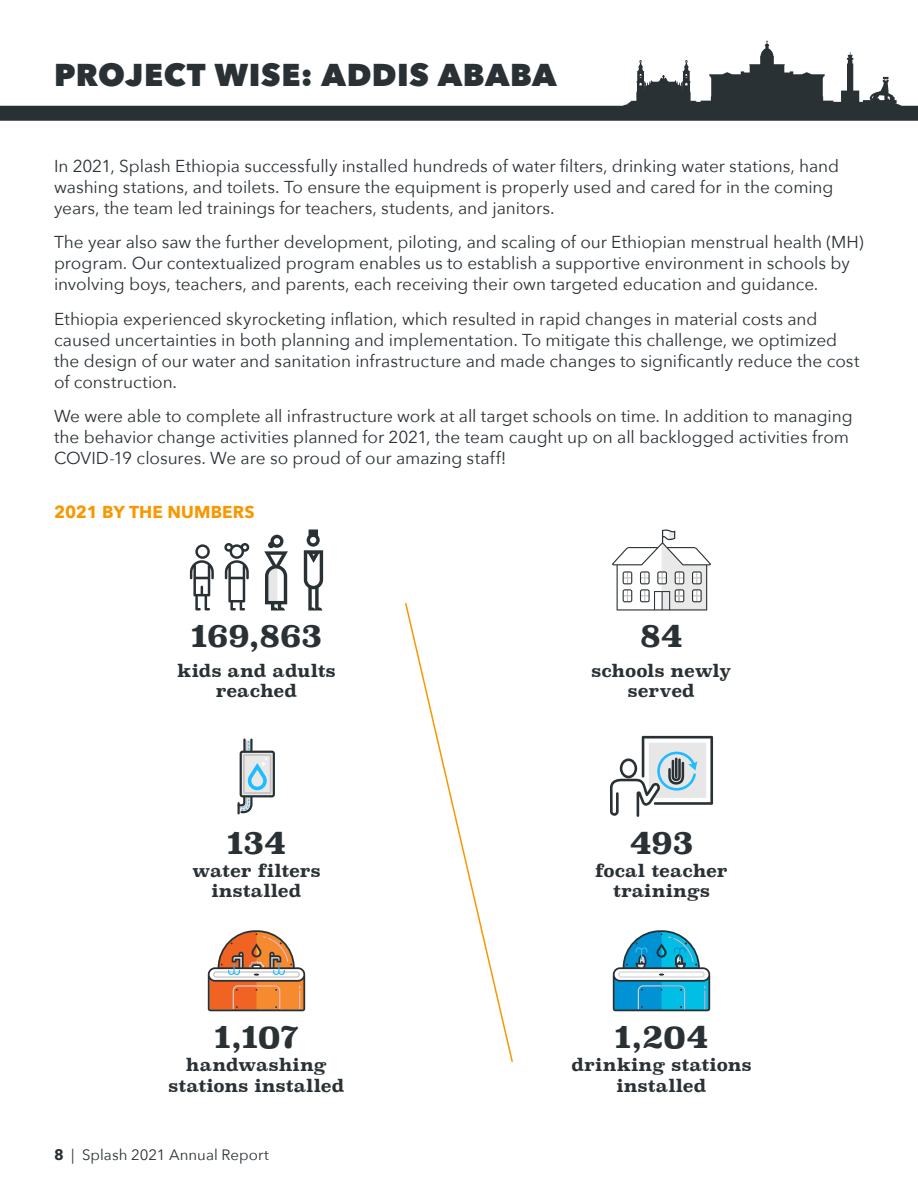
<style>
.page{position:relative;width:918px;height:1188px;background:#fff}
.page>*{position:absolute;margin:0;border:0;box-sizing:border-box;transform-origin:0 0}
.Impact-Numbers{font:700 32.25px "Superclarendon";letter-spacing:-.025em;color:#2a3135}
.t1{font:800 31.5px "Avenir Next";letter-spacing:.015em;color:#2a3135}
.t2{font:17.25px/21px "Avenir Next";letter-spacing:-.005em;color:#2a3135}
.Impact-Numbers-2{font:700 17.25px/20.2px "Superclarendon";color:#2a3135;text-align:center}
.t3{font:700 17.25px "Avenir Next";letter-spacing:.01em;color:#f79800}
.t4{font:15px "Avenir Next";color:#2a3135}
.s1{font-weight:700}
</style>
<div class="page">
<svg style="left:190px;top:544px;width:24px;height:66px"></svg>
<svg style="left:224px;top:543px;width:25px;height:67px"></svg>
<svg style="left:304px;top:530px;width:19px;height:80px"></svg>
<svg style="left:264px;top:535px;width:24px;height:75px"></svg>
<svg style="left:612px;top:530px;width:99px;height:80px"></svg>
<hr style="left:243px;top:738px;width:3px;height:15px;background:#2a3135">
<svg style="left:238px;top:739px;width:37px;height:75px"></svg>
<svg style="left:610px;top:736px;width:103px;height:81px"></svg>
<svg style="left:208px;top:930px;width:97px;height:81px"></svg>
<svg style="left:613px;top:930px;width:97px;height:81px"></svg>
<svg style="left:405px;top:603px;width:108px;height:459px"></svg>
<div style="left:0;top:106px;width:918px;height:15px;background:#2a3135"></div>
<svg style="left:623px;top:40px;width:279px;height:66px"></svg>
<h1 class="t1" style="left:54px;top:55px;width:504px">PROJECT WISE: ADDIS ABABA</h1>
<p class="t2" style="left:54px;top:155px;width:787px">In 2021, Splash Ethiopia successfully installed hundreds of water filters, drinking water stations, hand washing stations, and toilets. To ensure the equipment is properly used and cared for in the coming years, the team led trainings for teachers, students, and janitors.</p>
<p class="t2" style="left:54px;top:231px;width:811px">The year also saw the further development, piloting, and scaling of our Ethiopian menstrual health (MH) program. Our contextualized program enables us to establish a supportive environment in schools by involving boys, teachers, and parents, each receiving their own targeted education and guidance.</p>
<p class="t2" style="left:54px;top:308px;width:807px">Ethiopia experienced skyrocketing inflation, which resulted in rapid changes in material costs and caused uncertainties in both planning and implementation. To mitigate this challenge, we optimized the design of our water and sanitation infrastructure and made changes to significantly reduce the cost of construction.</p>
<p class="t2" style="left:54px;top:405px;width:800px">We were able to complete all infrastructure work at all target schools on time. In addition to managing the behavior change activities planned for 2021, the team caught up on all backlogged activities from<br>COVID-19 closures. We are so proud of our amazing staff!</p>
<h3 class="t3" style="left:54px;top:497px;width:202px">2021 BY THE NUMBERS</h3>
<p class="Impact-Numbers" style="left:191px;top:612px;width:133px">169,863</p>
<p class="Impact-Numbers" style="left:640px;top:612px;width:45px">84</p>
<p class="Impact-Numbers-2" style="left:177px;top:661px;width:160px">kids and adults reached</p>
<p class="Impact-Numbers-2" style="left:592px;top:661px;width:141px">schools newly served</p>
<p class="Impact-Numbers" style="left:226px;top:818px;width:62px">134</p>
<p class="Impact-Numbers" style="left:629px;top:818px;width:66px">493</p>
<p class="Impact-Numbers-2" style="left:192px;top:861px;width:130px">water filters installed</p>
<p class="Impact-Numbers-2" style="left:595px;top:861px;width:134px">focal teacher trainings</p>
<p class="Impact-Numbers" style="left:214px;top:1013px;width:87px">1,107</p>
<p class="Impact-Numbers" style="left:614px;top:1013px;width:96px">1,204</p>
<p class="Impact-Numbers-2" style="left:168px;top:1056px;width:178px">handwashing stations installed</p>
<p class="Impact-Numbers-2" style="left:571px;top:1056px;width:182px">drinking stations installed</p>
<p class="t4" style="left:54px;top:1142px;width:217px"><span class="s1">8</span> | Splash 2021 Annual Report</p>
</div>
